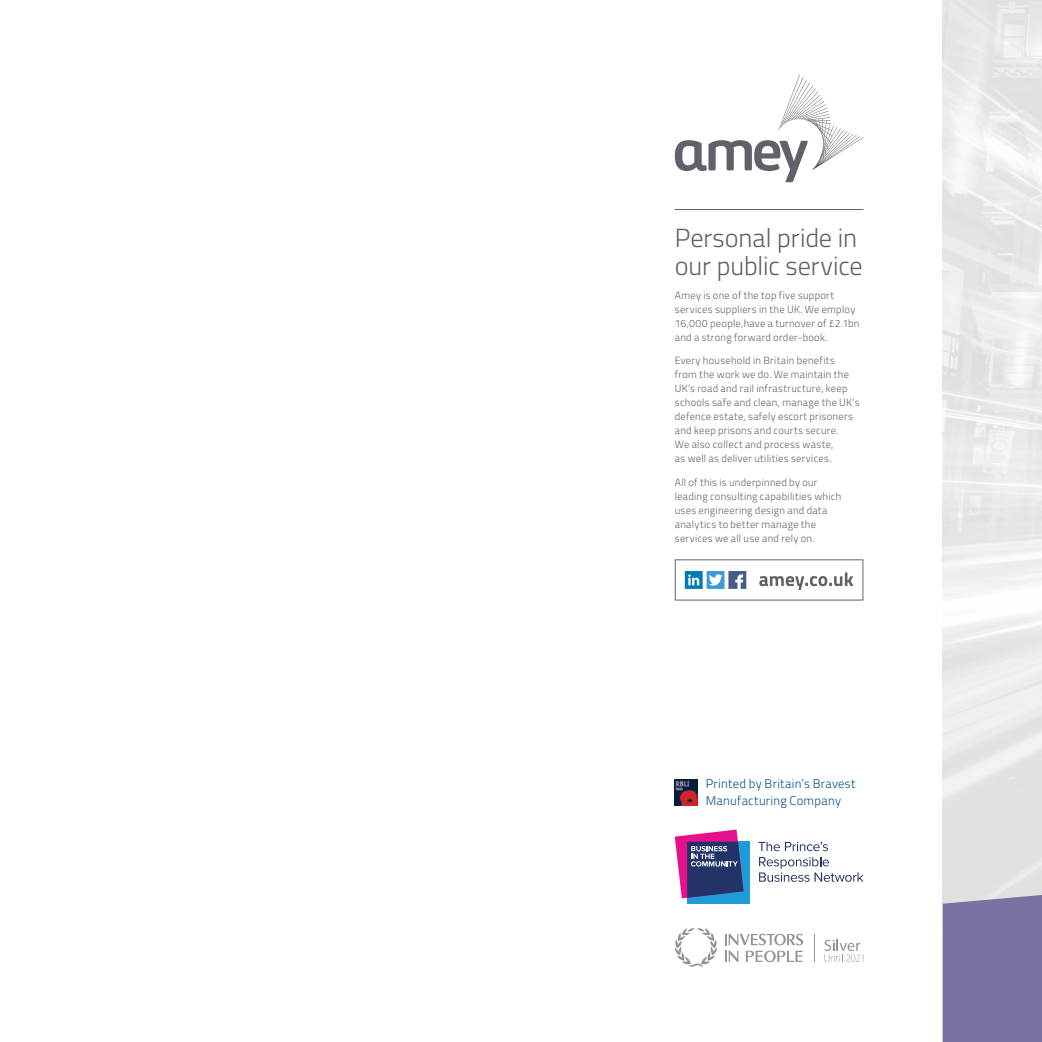
<style>
.page{position:relative;width:1042px;height:1042px;background:#fff}
.page>*{position:absolute;margin:0;border:0;box-sizing:border-box;transform-origin:0 0}
.t1{font:300 26.25px/28px "Titillium";letter-spacing:-.005em;color:#5f6369}
.t2{font:300 12.6px/16.8px "Titillium";letter-spacing:.025em;color:#074f90}
.t3{font:300 10.5px/14px "Titillium";letter-spacing:.025em;color:#5f6369}
</style>
<div class="page">
<div style="left:687px;top:841px;width:62px;height:63px;background:#1f9bd7"></div>
<svg style="left:758px;top:842px;width:70px;height:9px"></svg>
<svg style="left:759px;top:857px;width:104px;height:25px"></svg>
<svg style="left:675px;top:829px;width:68px;height:69px"></svg>
<img style="left:675px;top:779px;width:22px;height:26px">
<svg style="left:943px;top:802px;width:99px;height:240px;background:#a49ebb"></svg>
<svg style="left:674px;top:928px;width:44px;height:39px"></svg>
<svg style="left:814px;top:934px;width:1px;height:28px"></svg>
<svg style="left:725px;top:933px;width:78px;height:29px"></svg>
<svg style="left:824px;top:939px;width:39px;height:22px"></svg>
<hr style="left:675px;top:209px;width:188px;height:1px;background:#5f6369">
<div style="left:675px;top:559px;width:188px;height:41px;border:1px solid #5f6369"></div>
<svg style="left:759px;top:572px;width:94px;height:18px"></svg>
<svg style="left:685px;top:571px;width:61px;height:18px"></svg>
<svg style="left:675px;top:74px;width:188px;height:108px"></svg>
<h1 class="t1" style="left:675px;top:222px;width:189px">Personal pride in our public service</h1>
<p class="t3" style="left:675px;top:287px;width:186px">Amey is one of the top five support services suppliers in the UK. We employ 16,000 people,have a turnover of £2.1bn and a strong forward order-book.</p>
<p class="t3" style="left:675px;top:353px;width:186px">Every household in Britain benefits from the work we do. We maintain the UK’s road and rail infrastructure, keep schools safe and clean, manage the UK’s defence estate, safely escort prisoners and keep prisons and courts secure.<br>We also collect and process waste,<br>as well as deliver utilities services.</p>
<p class="t3" style="left:675px;top:475px;width:168px">All of this is underpinned by our leading consulting capabilities which uses engineering design and data analytics to better manage the services we all use and rely on.</p>
<p class="t2" style="left:706px;top:775px;width:151px">Printed by Britain’s Bravest<br>Manufacturing Company</p>
</div>
